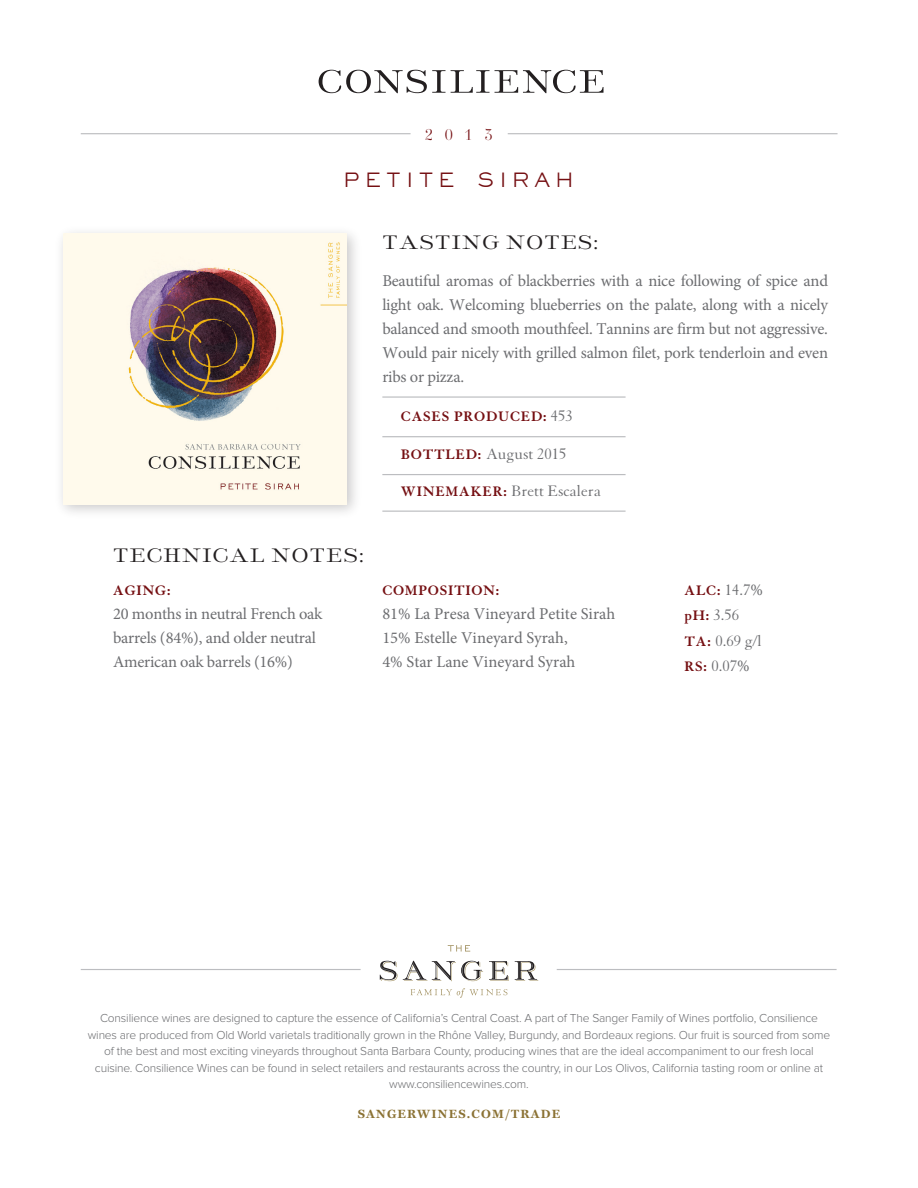
<style>
.page{position:relative;width:918px;height:1188px;background:#fff}
.page>*{position:absolute;margin:0;border:0;box-sizing:border-box;transform-origin:0 0}
.t1{font:23.1px "Eyeglass";letter-spacing:.2em;color:#750f12}
.t2{font:19.5px "Splendid Serif";color:#750f12}
.t3{font:18px "Sackers Light Roman";letter-spacing:.075em;color:#231f20}
.t4{font:16.5px/24px "Minion Pro";letter-spacing:-.015em;color:#6c6d70}
.t5{font:16.5px/25.5px "Granjon";color:#6c6d70}
.t6{font:700 15px "Granjon";letter-spacing:.05em;color:#750f12}
.t7{font:300 12px/16.5px "Proxima Nova";letter-spacing:-.015em;color:#6c6d70;text-align:center}
.t8{font:700 12px "Miller Text";letter-spacing:.1em;color:#8b7234}
.s1{font-weight:400;font-size:16.5px;color:#6c6d70}
.s2{font-weight:700;font-size:15px;color:#750f12}
.s3{font-family:"Minion Pro";font-weight:400;font-size:16.5px;color:#6c6d70}
.s4{font-family:"Minion Pro"}
</style>
<div class="page">
<svg style="left:411px;top:988px;width:96px;height:10px"></svg>
<svg style="left:448px;top:945px;width:22px;height:7px"></svg>
<svg style="left:380px;top:961px;width:103px;height:20px"></svg>
<svg style="left:489px;top:961px;width:20px;height:20px"></svg>
<svg style="left:515px;top:961px;width:23px;height:20px"></svg>
<hr style="left:81px;top:969px;width:280px;height:1px;background:#bcbdc0">
<hr style="left:557px;top:969px;width:280px;height:1px;background:#bcbdc0">
<img style="left:64px;top:234px;width:283px;height:270px">
<hr style="left:81px;top:133px;width:330px;height:1px;background:#bcbdc0">
<hr style="left:508px;top:133px;width:330px;height:1px;background:#bcbdc0">
<hr style="left:382px;top:436px;width:244px;height:1px;background:#bcbdc0">
<hr style="left:382px;top:474px;width:244px;height:1px;background:#bcbdc0">
<hr style="left:382px;top:396px;width:244px;height:2px;background:#bcbdc0">
<hr style="left:382px;top:511px;width:244px;height:1px;background:#bcbdc0">
<svg style="left:319px;top:70px;width:285px;height:23px"></svg>
<h2 class="t2" style="left:425px;top:124px;width:69px">2013</h2>
<h1 class="t1" style="left:343px;top:166px;width:233px">PETITE SIRAH</h1>
<h3 class="t3" style="left:382px;top:230px;width:217px">TASTING NOTES:</h3>
<p class="t4" style="left:382px;top:269px;width:447px;text-align:justify">Beautiful aromas of blackberries with a nice following of spice and light oak. Welcoming blueberries on the palate, along with a nicely balanced and smooth mouthfeel. Tannins are firm but not aggressive.<br>Would pair nicely with grilled salmon filet, pork tenderloin and even ribs or pizza.</p>
<p class="t6" style="left:401px;top:408px;width:173px">CASES PRODUCED: <span class="s1">453</span></p>
<h3 class="t5" style="left:401px;top:441px;width:167px"><span class="s2">BOTTLED:</span> August 2015</h3>
<h3 class="t5" style="left:401px;top:479px;width:202px"><span class="s2">WINEMAKER:</span> Brett Escalera</h3>
<h3 class="t3" style="left:113px;top:544px;width:252px">TECHNICAL NOTES:</h3>
<p class="t6" style="left:113px;top:582px;width:59px">AGING:</p>
<h3 class="t4" style="left:113px;top:601px;width:211px">20 months in neutral French oak barrels (84%), and older neutral<br>American oak barrels (16%)</h3>
<p class="t6" style="left:382px;top:582px;width:118px">COMPOSITION:</p>
<h3 class="t4" style="left:382px;top:601px;width:234px">81% La Presa Vineyard Petite Sirah<br>15% Estelle Vineyard Syrah,<br>4% Star Lane Vineyard Syrah</h3>
<p class="t6" style="left:684px;top:582px;width:80px">ALC: <span class="s1">14.7</span><span class="s3">%</span></p>
<h3 class="t5" style="left:684px;top:603px;width:79px"><span class="s2">pH:</span> 3.56<br><span class="s2">TA:</span> 0.69 g/l<br><span class="s2">RS:</span> 0.07<span class="s4">%</span></h3>
<p class="t7" style="left:88px;top:1010px;width:744px">Consilience wines are designed to capture the essence of California’s Central Coast. A part of The Sanger Family of Wines portfolio, Consilience wines are produced from Old World varietals traditionally grown in the Rhône Valley, Burgundy, and Bordeaux regions. Our fruit is sourced from some of the best and most exciting vineyards throughout Santa Barbara County, producing wines that are the ideal accompaniment to our fresh local cuisine. Consilience Wines can be found in select retailers and restaurants across the country, in our Los Olivos, California tasting room or online at www.consiliencewines.com.</p>
<p class="t8" style="left:358px;top:1107px;width:204px">SANGERWINES.COM/TRADE</p>
</div>
